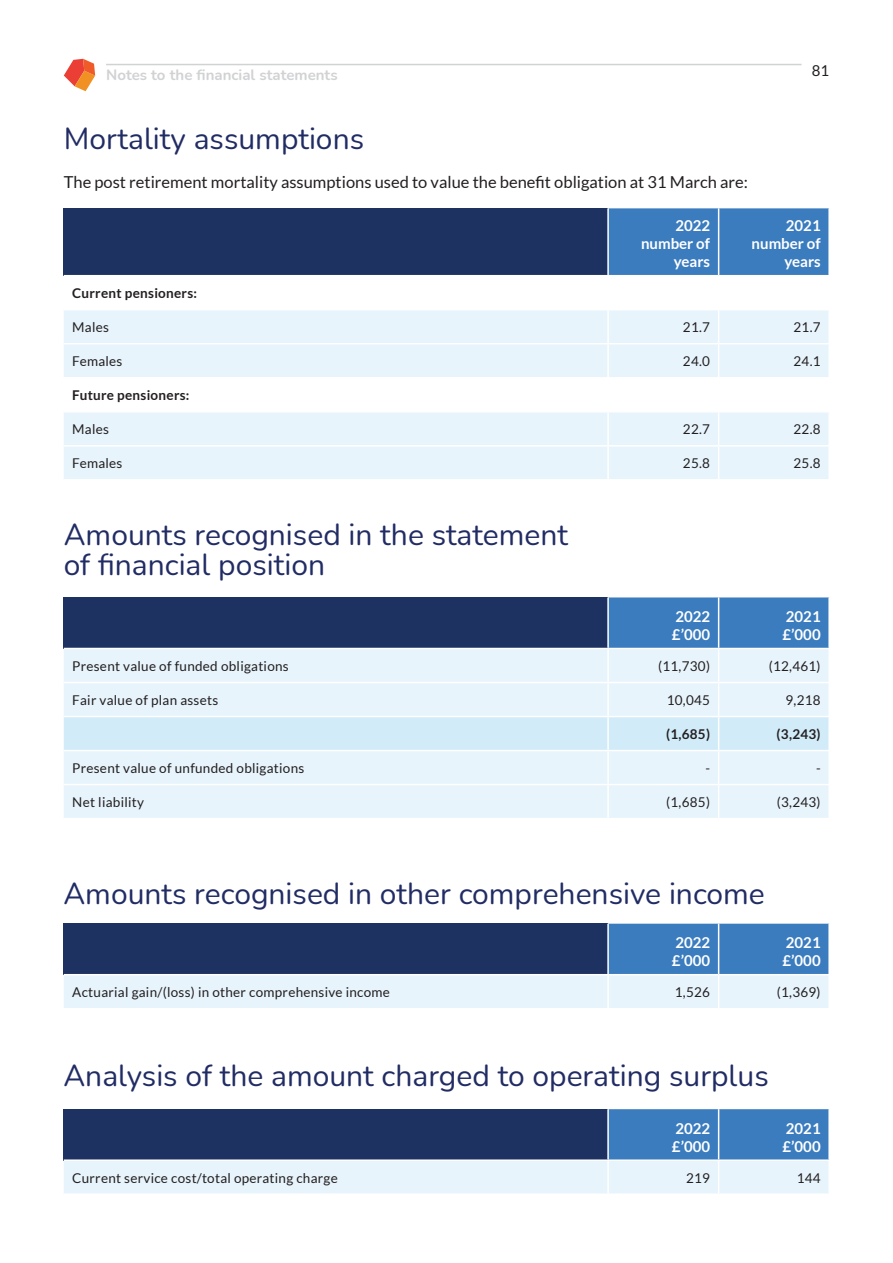
<style>
.page{position:relative;width:893px;height:1263px;background:#fff}
.page>*{position:absolute;margin:0;border:0;box-sizing:border-box;transform-origin:0 0}
.t1{font:30px/30px "Nunito";color:#212c64}
.t2{font:16.5px "Lato";color:#231f20}
.t3{font:700 15px/18px "Lato";color:#fff;text-align:right}
.t4{font:700 15px "Nunito";color:#d1d2d4}
.t5{font:15px "Lato";color:#231f20}
.t6{font:13.5px "Lato";letter-spacing:.02em;color:#231f20}
.t7{font:700 13.5px "Lato";letter-spacing:.02em;color:#231f20}
</style>
<div class="page">
<svg style="left:64px;top:59px;width:31px;height:32px"></svg>
<hr style="left:106px;top:64px;width:695px;height:1px;background:#d1d2d4">
<div style="left:64px;top:208px;width:544px;height:68px;background:#1e3262"></div>
<div style="left:609px;top:208px;width:219px;height:67px;background:#3b7cbf"></div>
<svg style="left:64px;top:310px;width:764px;height:169px;fill:#e7f4fc"></svg>
<hr style="left:64px;top:275px;width:544px;height:1px;background:#fff">
<hr style="left:64px;top:343px;width:544px;height:1px;background:#fff">
<hr style="left:608px;top:343px;width:111px;height:1px;background:#fff">
<hr style="left:719px;top:343px;width:111px;height:1px;background:#fff">
<hr style="left:64px;top:377px;width:544px;height:1px;background:#fff">
<hr style="left:608px;top:377px;width:111px;height:1px;background:#fff">
<hr style="left:719px;top:377px;width:111px;height:1px;background:#fff">
<hr style="left:64px;top:411px;width:544px;height:1px;background:#fff">
<hr style="left:608px;top:411px;width:111px;height:1px;background:#fff">
<hr style="left:719px;top:411px;width:111px;height:1px;background:#fff">
<hr style="left:64px;top:445px;width:544px;height:1px;background:#fff">
<hr style="left:608px;top:445px;width:111px;height:1px;background:#fff">
<hr style="left:719px;top:445px;width:111px;height:1px;background:#fff">
<hr style="left:607px;top:208px;width:2px;height:67px;background:#fff">
<hr style="left:718px;top:208px;width:1px;height:67px;background:#fff">
<hr style="left:607px;top:310px;width:2px;height:33px;background:#fff">
<hr style="left:718px;top:310px;width:1px;height:33px;background:#fff">
<hr style="left:607px;top:344px;width:2px;height:33px;background:#fff">
<hr style="left:718px;top:344px;width:1px;height:33px;background:#fff">
<hr style="left:607px;top:378px;width:2px;height:33px;background:#fff">
<hr style="left:718px;top:378px;width:1px;height:33px;background:#fff">
<hr style="left:607px;top:412px;width:2px;height:33px;background:#fff">
<hr style="left:718px;top:412px;width:1px;height:33px;background:#fff">
<hr style="left:607px;top:446px;width:2px;height:33px;background:#fff">
<hr style="left:718px;top:446px;width:1px;height:33px;background:#fff">
<div style="left:64px;top:597px;width:544px;height:51px;background:#1e3262"></div>
<div style="left:609px;top:597px;width:219px;height:51px;background:#3b7cbf"></div>
<div style="left:64px;top:649px;width:764px;height:169px;background:#e7f4fc"></div>
<div style="left:64px;top:717px;width:764px;height:33px;background:#d1ebf8"></div>
<hr style="left:64px;top:682px;width:544px;height:1px;background:#fff">
<hr style="left:608px;top:682px;width:111px;height:1px;background:#fff">
<hr style="left:719px;top:682px;width:111px;height:1px;background:#fff">
<hr style="left:607px;top:597px;width:2px;height:51px;background:#fff">
<hr style="left:718px;top:597px;width:1px;height:51px;background:#fff">
<hr style="left:607px;top:649px;width:2px;height:33px;background:#fff">
<hr style="left:718px;top:649px;width:1px;height:33px;background:#fff">
<hr style="left:607px;top:683px;width:2px;height:33px;background:#fff">
<hr style="left:718px;top:683px;width:1px;height:33px;background:#fff">
<hr style="left:607px;top:717px;width:2px;height:33px;background:#fff">
<hr style="left:718px;top:717px;width:1px;height:33px;background:#fff">
<hr style="left:607px;top:751px;width:2px;height:33px;background:#fff">
<hr style="left:718px;top:751px;width:1px;height:33px;background:#fff">
<hr style="left:607px;top:785px;width:2px;height:33px;background:#fff">
<hr style="left:718px;top:785px;width:1px;height:33px;background:#fff">
<hr style="left:64px;top:716px;width:544px;height:1px;background:#fff">
<hr style="left:64px;top:750px;width:544px;height:1px;background:#fff">
<hr style="left:64px;top:784px;width:544px;height:1px;background:#fff">
<hr style="left:608px;top:716px;width:111px;height:1px;background:#fff">
<hr style="left:719px;top:716px;width:111px;height:1px;background:#fff">
<hr style="left:608px;top:750px;width:111px;height:1px;background:#fff">
<hr style="left:719px;top:750px;width:111px;height:1px;background:#fff">
<hr style="left:608px;top:784px;width:111px;height:1px;background:#fff">
<hr style="left:719px;top:784px;width:111px;height:1px;background:#fff">
<svg style="left:64px;top:924px;width:764px;height:84px;background:#738caf"></svg>
<hr style="left:64px;top:974px;width:544px;height:1px;background:#fff">
<hr style="left:608px;top:974px;width:111px;height:1px;background:#fff">
<hr style="left:719px;top:974px;width:111px;height:1px;background:#fff">
<hr style="left:607px;top:924px;width:2px;height:50px;background:#fff">
<hr style="left:718px;top:924px;width:1px;height:50px;background:#fff">
<hr style="left:718px;top:975px;width:1px;height:33px;background:#fff">
<hr style="left:607px;top:975px;width:2px;height:33px;background:#fff">
<svg style="left:64px;top:1109px;width:764px;height:84px;background:#718aae"></svg>
<hr style="left:64px;top:1159px;width:544px;height:2px;background:#fff">
<hr style="left:608px;top:1159px;width:111px;height:2px;background:#fff">
<hr style="left:719px;top:1159px;width:111px;height:2px;background:#fff">
<hr style="left:607px;top:1109px;width:2px;height:50px;background:#fff">
<hr style="left:718px;top:1109px;width:1px;height:50px;background:#fff">
<hr style="left:718px;top:1161px;width:1px;height:32px;background:#fff">
<hr style="left:607px;top:1161px;width:2px;height:32px;background:#fff">
<p class="t4" style="left:106px;top:65px;width:233px">Notes to the financial statements</p>
<p class="t1" style="left:64px;top:123px;width:302px">Mortality assumptions</p>
<p class="t2" style="left:64px;top:172px;width:686px">The post retirement mortality assumptions used to value the benefit obligation at 31 March are:</p>
<p class="t5" style="left:812px;top:62px;width:19px">81</p>
<p class="t3" style="left:641px;top:216px;width:71px">2022 number of years</p>
<p class="t3" style="left:752px;top:216px;width:71px">2021 number of years</p>
<p class="t7" style="left:72px;top:285px;width:126px">Current pensioners:</p>
<p class="t6" style="left:72px;top:320px;width:38px">Males</p>
<p class="t6" style="left:683px;top:320px;width:29px">21.7</p>
<p class="t6" style="left:793px;top:320px;width:29px">21.7</p>
<p class="t6" style="left:72px;top:354px;width:52px">Females</p>
<p class="t6" style="left:683px;top:354px;width:29px">24.0</p>
<p class="t6" style="left:793px;top:354px;width:29px">24.1</p>
<p class="t7" style="left:72px;top:388px;width:119px">Future pensioners:</p>
<p class="t6" style="left:72px;top:422px;width:38px">Males</p>
<p class="t6" style="left:683px;top:422px;width:29px">22.7</p>
<p class="t6" style="left:793px;top:422px;width:29px">22.8</p>
<p class="t6" style="left:72px;top:456px;width:52px">Females</p>
<p class="t6" style="left:683px;top:456px;width:29px">25.8</p>
<p class="t6" style="left:793px;top:456px;width:29px">25.8</p>
<p class="t1" style="left:64px;top:518px;width:506px">Amounts recognised in the statement of financial position</p>
<p class="t3" style="left:675px;top:607px;width:36px">2022</p>
<p class="t3" style="left:672px;top:625px;width:40px">£’000</p>
<p class="t3" style="left:786px;top:607px;width:36px">2021</p>
<p class="t3" style="left:782px;top:625px;width:40px">£’000</p>
<p class="t6" style="left:72px;top:658px;width:218px">Present value of funded obligations</p>
<p class="t6" style="left:658px;top:658px;width:54px">(11,730)</p>
<p class="t6" style="left:769px;top:658px;width:54px">(12,461)</p>
<p class="t6" style="left:72px;top:692px;width:147px">Fair value of plan assets</p>
<p class="t6" style="left:667px;top:692px;width:45px">10,045</p>
<p class="t6" style="left:785px;top:692px;width:37px">9,218</p>
<p class="t7" style="left:666px;top:726px;width:46px">(1,685)</p>
<p class="t7" style="left:777px;top:726px;width:46px">(3,243)</p>
<p class="t6" style="left:72px;top:761px;width:234px">Present value of unfunded obligations</p>
<p class="t6" style="left:705px;top:761px;width:6px">-</p>
<p class="t6" style="left:816px;top:761px;width:6px">-</p>
<p class="t6" style="left:72px;top:795px;width:73px">Net liability</p>
<p class="t6" style="left:666px;top:795px;width:45px">(1,685)</p>
<p class="t6" style="left:777px;top:795px;width:45px">(3,243)</p>
<p class="t1" style="left:63px;top:878px;width:703px">Amounts recognised in other comprehensive income</p>
<p class="t3" style="left:675px;top:933px;width:36px">2022</p>
<p class="t3" style="left:672px;top:951px;width:40px">£’000</p>
<p class="t3" style="left:786px;top:933px;width:36px">2021</p>
<p class="t3" style="left:782px;top:951px;width:40px">£’000</p>
<p class="t6" style="left:72px;top:985px;width:319px">Actuarial gain/(loss) in other comprehensive income</p>
<p class="t6" style="left:675px;top:985px;width:37px">1,526</p>
<p class="t6" style="left:777px;top:985px;width:45px">(1,369)</p>
<p class="t1" style="left:63px;top:1059px;width:707px">Analysis of the amount charged to operating surplus</p>
<p class="t3" style="left:675px;top:1119px;width:36px">2022</p>
<p class="t3" style="left:672px;top:1137px;width:40px">£’000</p>
<p class="t3" style="left:786px;top:1119px;width:36px">2021</p>
<p class="t3" style="left:782px;top:1137px;width:40px">£’000</p>
<p class="t6" style="left:72px;top:1170px;width:267px">Current service cost/total operating charge</p>
<p class="t6" style="left:686px;top:1170px;width:26px">219</p>
<p class="t6" style="left:797px;top:1170px;width:26px">144</p>
</div>
